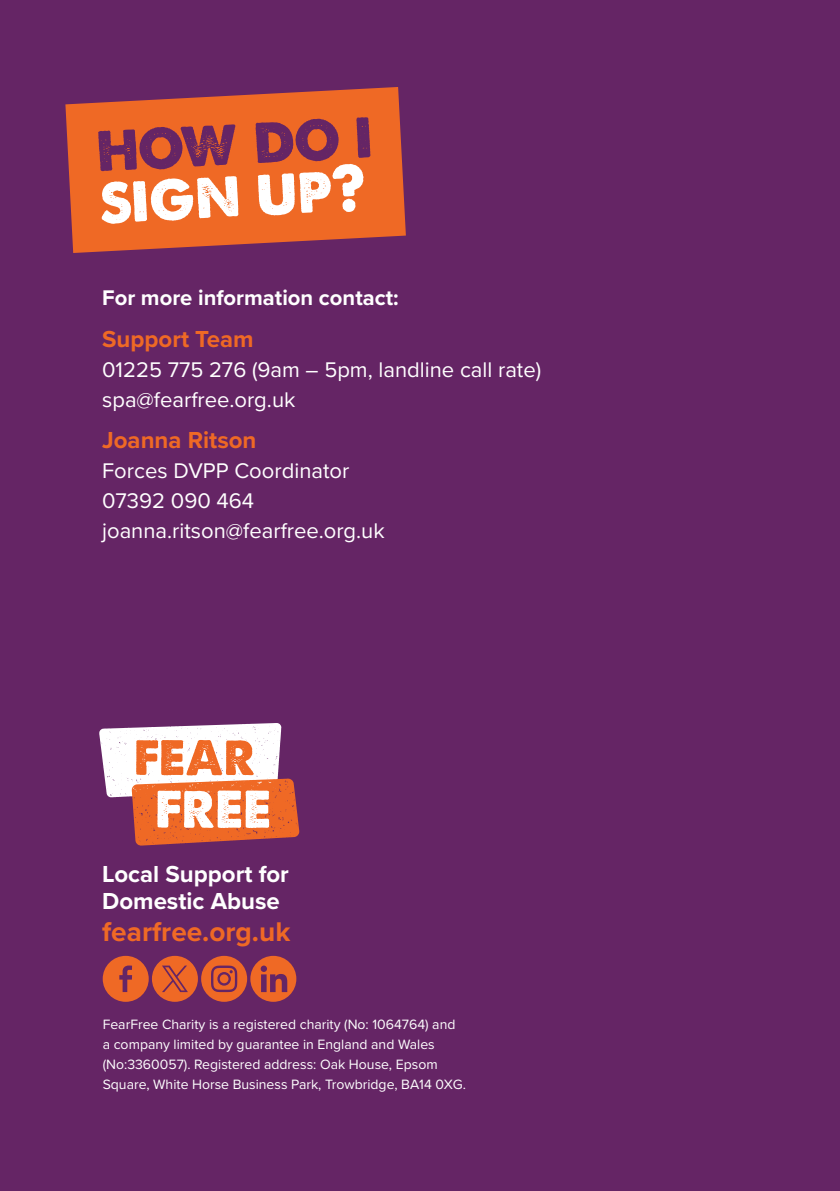
<style>
.page{position:relative;width:840px;height:1191px;background:#fff}
.page>*{position:absolute;margin:0;border:0;box-sizing:border-box;transform-origin:0 0}
.t1{font:700 28px "Proxima Nova";color:#ef6925}
.t2{font:700 24px/27.4px "Proxima Nova";color:#fff}
.t3{font:700 24px "Proxima Nova";color:#ef6925}
.t4{font:22px/30px "Proxima Nova";color:#fff}
.t5{font:700 22px "Proxima Nova";color:#fff}
.t6{font:14px/20px "Proxima Nova";color:#fff}
</style>
<div class="page">
<div style="left:0;top:0;width:839px;height:1191px;background:#652565"></div>
<svg style="left:65px;top:87px;width:340px;height:166px;fill:#ef6925"></svg>
<svg style="left:98px;top:117px;width:272px;height:107px"></svg>
<div style="left:250px;top:956px;width:46px;height:45px;background:#ef6925;border-radius:50%"></div>
<svg style="left:261px;top:974px;width:26px;height:18px"></svg>
<div style="left:260px;top:965px;width:7px;height:7px;background:#652565;border-radius:50%"></div>
<div style="left:201px;top:956px;width:46px;height:45px;background:#ef6925;border-radius:50%"></div>
<svg style="left:211px;top:965px;width:26px;height:27px"></svg>
<div style="left:152px;top:956px;width:46px;height:45px;background:#ef6925;border-radius:50%"></div>
<svg style="left:162px;top:965px;width:26px;height:27px"></svg>
<div style="left:103px;top:956px;width:46px;height:45px;background:#ef6925;border-radius:50%"></div>
<svg style="left:119px;top:965px;width:13px;height:27px"></svg>
<svg style="left:99px;top:723px;width:200px;height:122px"></svg>
<h3 class="t5" style="left:102px;top:281px;width:298px">For more information contact:</h3>
<h2 class="t3" style="left:102px;top:321px;width:153px">Support Team</h2>
<h3 class="t4" style="left:102px;top:353px;width:440px">01225 775 276 (9am – 5pm, landline call rate) spa@fearfree.org.uk</h3>
<h2 class="t3" style="left:102px;top:422px;width:156px">Joanna Ritson</h2>
<h3 class="t4" style="left:102px;top:454px;width:284px">Forces DVPP Coordinator<br>07392 090 464 joanna.ritson@fearfree.org.uk</h3>
<h2 class="t2" style="left:102px;top:859px;width:188px">Local Support for<br>Domestic Abuse</h2>
<h1 class="t1" style="left:102px;top:910px;width:189px">fearfree.org.uk</h1>
<p class="t6" style="left:103px;top:1013px;width:364px">FearFree Charity is a registered charity (No: 1064764) and a company limited by guarantee in England and Wales (No:3360057). Registered address: Oak House, Epsom Square, White Horse Business Park, Trowbridge, BA14 0XG.</p>
</div>
